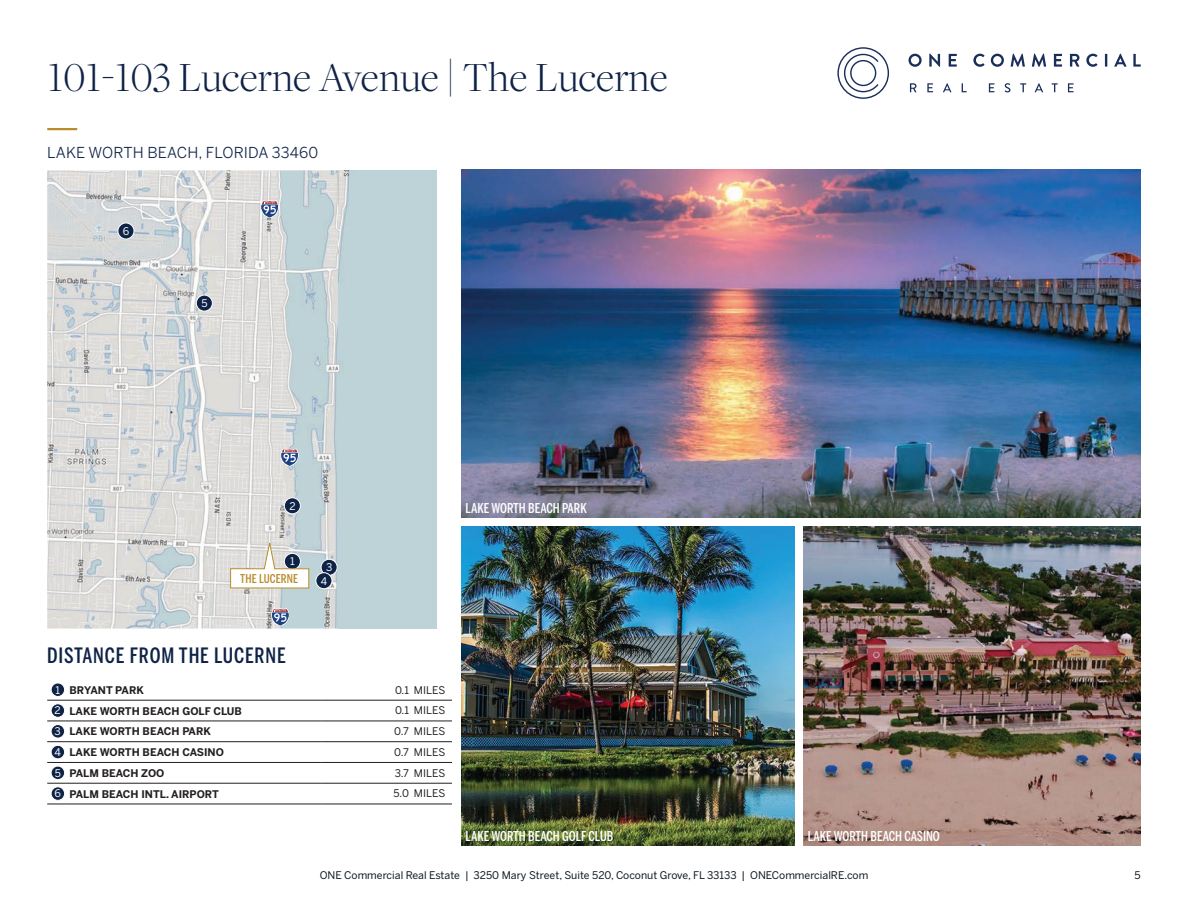
<style>
.page{position:relative;width:1188px;height:918px;background:#fff}
.page>*{position:absolute;margin:0;border:0;box-sizing:border-box;transform-origin:0 0}
.t1{font:300 43.2px "Freight Disp Pro";color:#0f2347}
.t2{font:500 21px "Benton Sans Comp";letter-spacing:.04em;color:#0f2347}
.t3{font:15px "Benton Sans";letter-spacing:.01em;color:#0f2347}
.t4{font:500 13.5px "Benton Sans Comp";color:#fff}
.t5{font:500 12.15px "Benton Sans Comp";letter-spacing:.01em;color:#b98d2d}
.t6{font:700 10.5px "Benton Sans";color:#231f20}
.t7{font:10.5px "Benton Sans";color:#0d171f}
.t8{font:10.5px "Benton Sans";color:#231f20}
.t9{font:10.5px/13.4px "Benton Sans";color:#fff;text-align:center}
.s1{font-weight:400;color:#fff}
</style>
<div class="page">
<svg style="left:837px;top:47px;width:52px;height:52px"></svg>
<svg style="left:909px;top:54px;width:13px;height:13px"></svg>
<svg style="left:929px;top:54px;width:11px;height:13px"></svg>
<svg style="left:949px;top:54px;width:8px;height:13px"></svg>
<svg style="left:973px;top:54px;width:12px;height:13px"></svg>
<svg style="left:991px;top:54px;width:13px;height:13px"></svg>
<svg style="left:1011px;top:54px;width:14px;height:13px"></svg>
<svg style="left:1032px;top:54px;width:14px;height:13px"></svg>
<svg style="left:1054px;top:54px;width:8px;height:13px"></svg>
<svg style="left:1070px;top:54px;width:9px;height:13px"></svg>
<svg style="left:1086px;top:54px;width:12px;height:13px"></svg>
<svg style="left:1105px;top:54px;width:2px;height:13px"></svg>
<svg style="left:1114px;top:54px;width:12px;height:13px"></svg>
<svg style="left:1133px;top:54px;width:8px;height:13px"></svg>
<svg style="left:910px;top:83px;width:6px;height:9px"></svg>
<svg style="left:927px;top:83px;width:6px;height:9px"></svg>
<svg style="left:943px;top:83px;width:8px;height:9px"></svg>
<svg style="left:962px;top:83px;width:5px;height:9px"></svg>
<svg style="left:989px;top:83px;width:5px;height:9px"></svg>
<svg style="left:1005px;top:83px;width:5px;height:9px"></svg>
<svg style="left:1020px;top:83px;width:6px;height:9px"></svg>
<svg style="left:1035px;top:83px;width:8px;height:9px"></svg>
<svg style="left:1052px;top:83px;width:6px;height:9px"></svg>
<svg style="left:1068px;top:83px;width:6px;height:9px"></svg>
<hr style="left:47px;top:128px;width:30px;height:2px;background:#b98d2d">
<img style="left:461px;top:527px;width:333px;height:319px">
<img style="left:803px;top:527px;width:338px;height:319px">
<img style="left:461px;top:170px;width:680px;height:348px">
<svg style="left:47px;top:700px;width:19px;height:1px"></svg>
<hr style="left:66px;top:700px;width:256px;height:1px;background:#231f20">
<hr style="left:322px;top:700px;width:130px;height:1px;background:#231f20">
<svg style="left:47px;top:721px;width:19px;height:1px"></svg>
<hr style="left:66px;top:721px;width:256px;height:1px;background:#231f20">
<hr style="left:322px;top:721px;width:130px;height:1px;background:#231f20">
<svg style="left:47px;top:741px;width:19px;height:1px"></svg>
<hr style="left:66px;top:741px;width:256px;height:1px;background:#231f20">
<hr style="left:322px;top:741px;width:130px;height:1px;background:#231f20">
<svg style="left:47px;top:762px;width:19px;height:1px"></svg>
<hr style="left:66px;top:762px;width:256px;height:1px;background:#231f20">
<hr style="left:322px;top:762px;width:130px;height:1px;background:#231f20">
<svg style="left:47px;top:783px;width:19px;height:1px"></svg>
<hr style="left:66px;top:783px;width:256px;height:1px;background:#231f20">
<hr style="left:322px;top:783px;width:130px;height:1px;background:#231f20">
<svg style="left:47px;top:804px;width:19px;height:1px"></svg>
<hr style="left:66px;top:804px;width:256px;height:1px;background:#231f20">
<hr style="left:322px;top:804px;width:130px;height:1px;background:#231f20">
<div style="left:51px;top:683px;width:14px;height:13px;background:#0f2347;border-radius:50%"></div>
<div style="left:51px;top:683px;width:14px;height:14px;border:1px solid #fff;border-radius:50%"></div>
<div style="left:51px;top:704px;width:14px;height:13px;background:#0f2347;border-radius:50%"></div>
<div style="left:51px;top:704px;width:14px;height:14px;border:1px solid #fff;border-radius:50%"></div>
<div style="left:51px;top:725px;width:14px;height:13px;background:#0f2347;border-radius:50%"></div>
<div style="left:51px;top:724px;width:14px;height:14px;border:1px solid #fff;border-radius:50%"></div>
<div style="left:51px;top:745px;width:14px;height:14px;background:#0f2347;border-radius:50%"></div>
<div style="left:51px;top:745px;width:14px;height:14px;border:1px solid #fff;border-radius:50%"></div>
<div style="left:51px;top:766px;width:14px;height:14px;background:#0f2347;border-radius:50%"></div>
<div style="left:51px;top:766px;width:14px;height:14px;border:1px solid #fff;border-radius:50%"></div>
<div style="left:51px;top:787px;width:14px;height:13px;background:#0f2347;border-radius:50%"></div>
<div style="left:51px;top:787px;width:14px;height:14px;border:1px solid #fff;border-radius:50%"></div>
<img style="left:47px;top:170px;width:389px;height:459px">
<div style="left:196px;top:295px;width:16px;height:16px;background:#0f2347;border-radius:50%"></div>
<div style="left:196px;top:295px;width:17px;height:16px;border:1px solid #fff;border-radius:50%"></div>
<svg style="left:230px;top:540px;width:79px;height:49px"></svg>
<div style="left:284px;top:498px;width:16px;height:16px;background:#0f2347;border-radius:50%"></div>
<div style="left:284px;top:497px;width:17px;height:17px;border:1px solid #fff;border-radius:50%"></div>
<div style="left:118px;top:223px;width:16px;height:16px;background:#0f2347;border-radius:50%"></div>
<div style="left:118px;top:223px;width:16px;height:16px;border:1px solid #fff;border-radius:50%"></div>
<div style="left:321px;top:559px;width:16px;height:16px;background:#0f2347;border-radius:50%"></div>
<div style="left:321px;top:559px;width:16px;height:17px;border:1px solid #fff;border-radius:50%"></div>
<svg style="left:281px;top:449px;width:18px;height:17px"></svg>
<svg style="left:271px;top:608px;width:18px;height:18px"></svg>
<svg style="left:261px;top:200px;width:18px;height:18px"></svg>
<div style="left:316px;top:573px;width:16px;height:16px;background:#0f2347;border-radius:50%"></div>
<div style="left:316px;top:572px;width:16px;height:17px;border:1px solid #fff;border-radius:50%"></div>
<h1 class="t1" style="left:47px;top:49px;width:622px">101-103 Lucerne Avenue | The Lucerne</h1>
<h3 class="t3" style="left:47px;top:144px;width:272px">LAKE WORTH BEACH, FLORIDA 33460</h3>
<p class="t9" style="left:123px;top:224px;width:8px">6</p>
<p class="t9" style="left:201px;top:296px;width:8px">5</p>
<p class="t9" style="left:289px;top:499px;width:8px">2</p>
<p class="t9" style="left:290px;top:555px;width:6px">1</p>
<p class="t5" style="left:240px;top:571px;width:59px">THE LUCERNE</p>
<p class="t9" style="left:321px;top:561px;width:13px">3<br>4</p>
<p class="t4" style="left:466px;top:500px;width:123px">LAKE WORTH BEACH PARK</p>
<h2 class="t2" style="left:47px;top:643px;width:240px">DISTANCE FROM THE LUCERNE</h2>
<p class="t6" style="left:56px;top:683px;width:90px"><span class="s1">1</span> BRYANT PARK</p>
<p class="t8" style="left:395px;top:684px;width:52px">0.1 MILES</p>
<p class="t6" style="left:55px;top:704px;width:189px"><span class="s1">2</span> LAKE WORTH BEACH GOLF CLUB</p>
<p class="t8" style="left:395px;top:704px;width:52px">0.1 MILES</p>
<p class="t6" style="left:55px;top:725px;width:158px"><span class="s1">3</span> LAKE WORTH BEACH PARK</p>
<p class="t8" style="left:394px;top:725px;width:52px">0.7 MILES</p>
<p class="t6" style="left:54px;top:746px;width:171px"><span class="s1">4</span> LAKE WORTH BEACH CASINO</p>
<p class="t8" style="left:394px;top:746px;width:52px">0.7 MILES</p>
<p class="t6" style="left:55px;top:767px;width:111px"><span class="s1">5</span> PALM BEACH ZOO</p>
<p class="t8" style="left:395px;top:767px;width:52px">3.7 MILES</p>
<p class="t6" style="left:54px;top:787px;width:166px"><span class="s1">6</span> PALM BEACH INTL. AIRPORT</p>
<p class="t8" style="left:394px;top:787px;width:53px">5.0 MILES</p>
<p class="t4" style="left:466px;top:828px;width:149px">LAKE WORTH BEACH GOLF CLUB</p>
<p class="t4" style="left:808px;top:828px;width:133px">LAKE WORTH BEACH CASINO</p>
<p class="t7" style="left:320px;top:868px;width:550px">ONE Commercial Real Estate | 3250 Mary Street, Suite 520, Coconut Grove, FL 33133 | ONECommercialRE.com</p>
<p class="t7" style="left:1135px;top:868px;width:8px">5</p>
</div>
